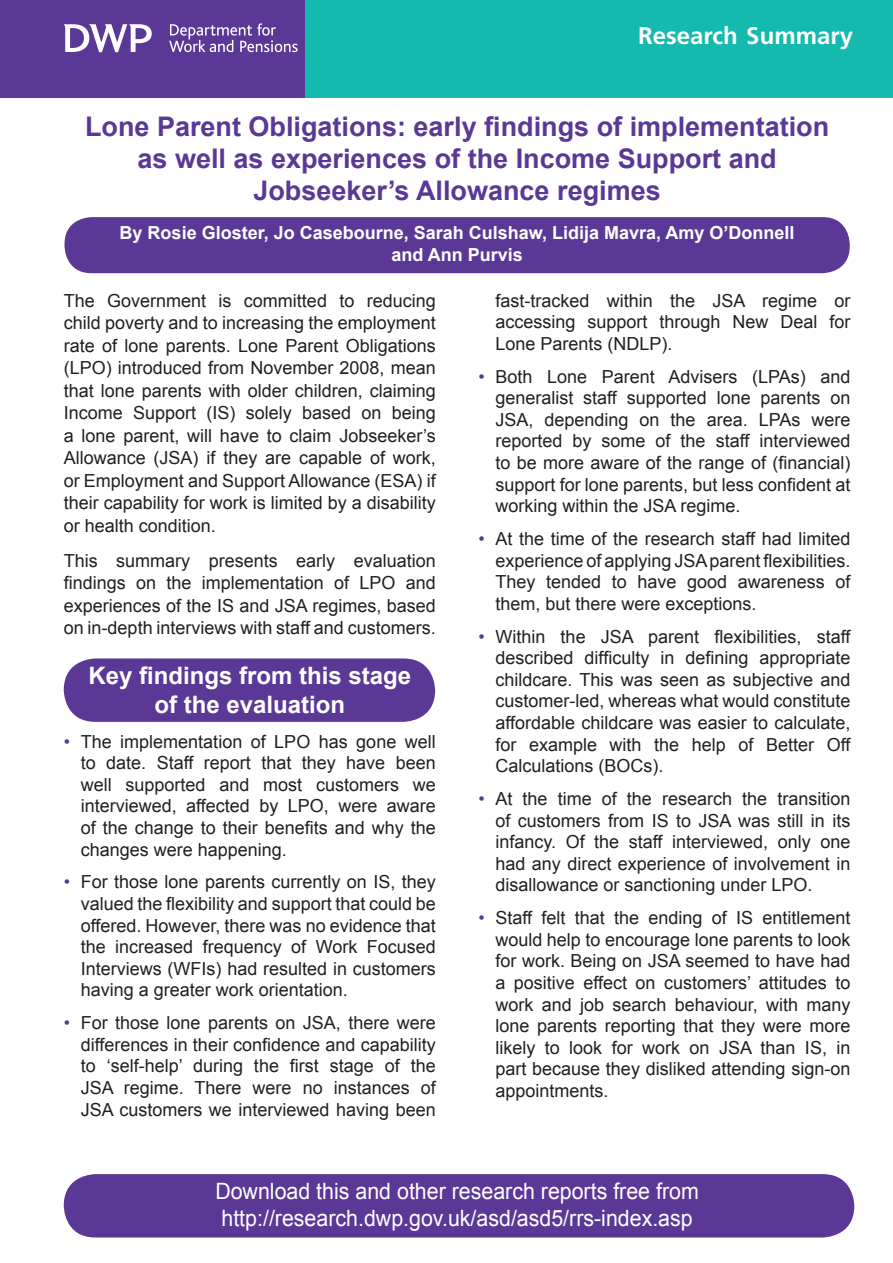
<style>
.page{position:relative;width:893px;height:1263px;background:#fff}
.page>*{position:absolute;margin:0;border:0;box-sizing:border-box;transform-origin:0 0}
.t1{font:700 27px/32.4px "Arial";color:#5b3896;text-align:center}
.t2{font:700 24px/28.8px "Arial";color:#fff;text-align:center}
.t3{font:700 24px "Frutiger LT";color:#fff}
.t4{font:22.5px/27px "Arial";color:#fff;scale:.95 1}
.t5{font:18px/21.6px "Arial";color:#231f20;text-align:justify}
.t6{font:700 18px/21.6px "Arial";color:#fff;text-align:center}
.s1{color:#5b3896}
</style>
<div class="page">
<div style="left:276px;top:0;width:617px;height:98px;background:#15baaf"></div>
<div style="left:0;top:0;width:305px;height:98px;background:#5b3896"></div>
<svg style="left:169px;top:23px;width:129px;height:29px"></svg>
<svg style="left:64px;top:24px;width:88px;height:28px"></svg>
<div style="left:64px;top:658px;width:371px;height:64px;background:#5b3896;border-radius:32px"></div>
<div style="left:64px;top:217px;width:786px;height:56px;background:#5b3896;border-radius:27px"></div>
<div style="left:64px;top:1174px;width:790px;height:63px;background:#5b3896;border-radius:32px"></div>
<h2 class="t3" style="left:638px;top:21px;width:216px">Research Summary</h2>
<h1 class="t1" style="left:85px;top:111px;width:746px">Lone Parent Obligations: early findings of implementation as well as experiences of the Income Support and<br>Jobseeker’s Allowance regimes</h1>
<p class="t6" style="left:120px;top:222px;width:676px">By Rosie Gloster, Jo Casebourne, Sarah Culshaw, Lidija Mavra, Amy O’Donnell and Ann Purvis</p>
<p class="t5" style="left:64px;top:289px;width:374px;line-height:22.5px">The Government is committed to reducing child poverty and to increasing the employment rate of lone parents. Lone Parent Obligations (LPO) introduced from November 2008, mean that lone parents with older children, claiming Income Support (IS) solely based on being a lone parent, will have to claim Jobseeker’s Allowance (JSA) if they are capable of work, or Employment and Support Allowance (ESA) if their capability for work is limited by a disability or health condition.</p>
<p class="t5" style="left:64px;top:549px;width:374px;line-height:22.5px">This summary presents early evaluation findings on the implementation of LPO and experiences of the IS and JSA regimes, based on in-depth interviews with staff and customers.</p>
<h2 class="t2" style="left:88px;top:662px;width:324px">Key findings from this stage of the evaluation</h2>
<p class="t5" style="left:81px;top:731px;width:357px;text-indent:-17px"><span class="s1">•</span> The implementation of LPO has gone well to date. Staff report that they have been well supported and most customers we interviewed, affected by LPO, were aware of the change to their benefits and why the changes were happening.</p>
<p class="t5" style="left:81px;top:871px;width:357px;text-indent:-17px"><span class="s1">•</span> For those lone parents currently on IS, they valued the flexibility and support that could be offered. However, there was no evidence that the increased frequency of Work Focused Interviews (WFIs) had resulted in customers having a greater work orientation.</p>
<p class="t5" style="left:81px;top:1012px;width:357px;text-indent:-17px"><span class="s1">•</span> For those lone parents on JSA, there were differences in their confidence and capability to ‘self-help’ during the first stage of the JSA regime. There were no instances of JSA customers we interviewed having been</p>
<p class="t5" style="left:495px;top:290px;width:357px">fast-tracked within the JSA regime or accessing support through New Deal for Lone Parents (NDLP).</p>
<p class="t5" style="left:495px;top:366px;width:357px;text-indent:-17px"><span class="s1">•</span> Both Lone Parent Advisers (LPAs) and generalist staff supported lone parents on JSA, depending on the area. LPAs were reported by some of the staff interviewed to be more aware of the range of (financial) support for lone parents, but less confident at working within the JSA regime.</p>
<p class="t5" style="left:495px;top:528px;width:357px;text-indent:-17px"><span class="s1">•</span> At the time of the research staff had limited experience of applying JSA parent flexibilities.<br>They tended to have good awareness of them, but there were exceptions.</p>
<p class="t5" style="left:495px;top:626px;width:357px;text-indent:-17px"><span class="s1">•</span> Within the JSA parent flexibilities, staff described difficulty in defining appropriate childcare. This was seen as subjective and customer-led, whereas what would constitute affordable childcare was easier to calculate, for example with the help of Better Off Calculations (BOCs).</p>
<p class="t5" style="left:495px;top:788px;width:357px;text-indent:-17px"><span class="s1">•</span> At the time of the research the transition of customers from IS to JSA was still in its infancy. Of the staff interviewed, only one had any direct experience of involvement in disallowance or sanctioning under LPO.</p>
<p class="t5" style="left:495px;top:907px;width:357px;text-indent:-17px"><span class="s1">•</span> Staff felt that the ending of IS entitlement would help to encourage lone parents to look for work. Being on JSA seemed to have had a positive effect on customers’ attitudes to work and job search behaviour, with many lone parents reporting that they were more likely to look for work on JSA than IS, in part because they disliked attending sign-on appointments.</p>
<p class="t4" style="left:215px;top:1178px;width:510px">Download this and other research reports free from http://research.dwp.gov.uk/asd/asd5/rrs-index.asp</p>
</div>
